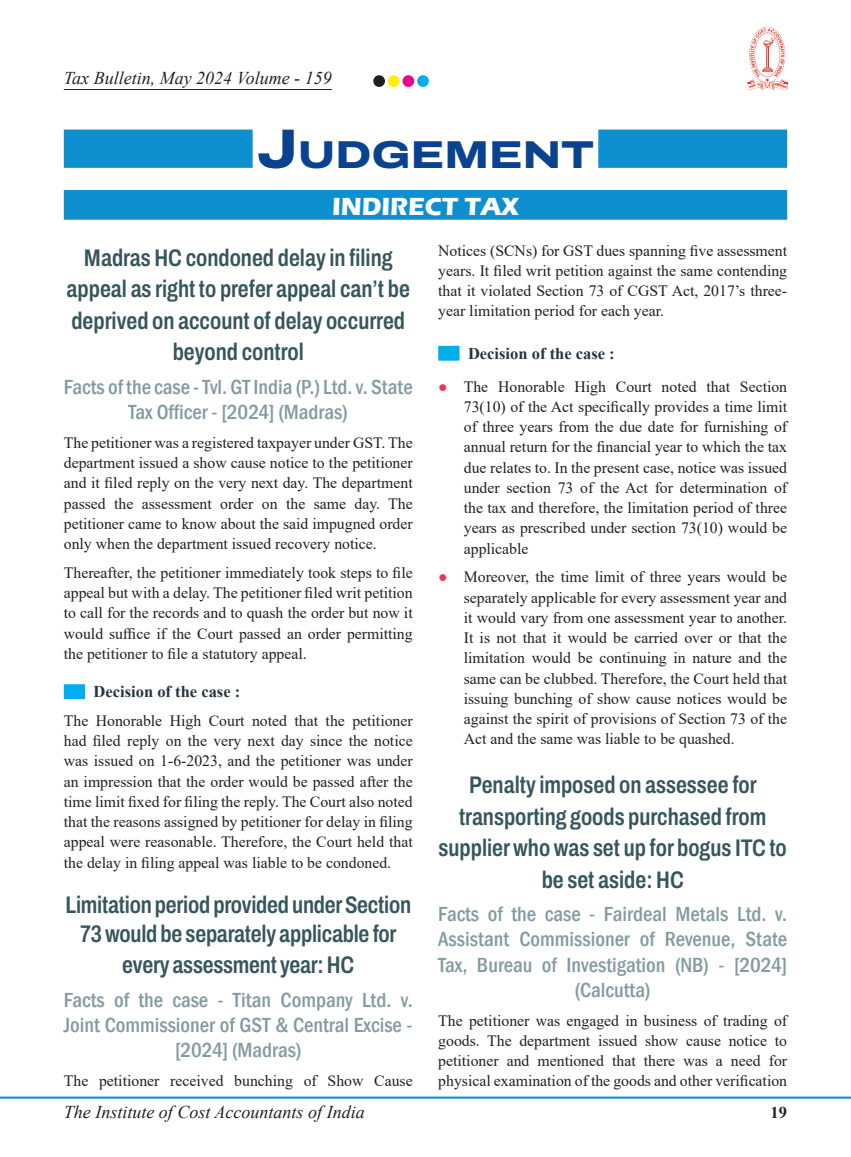
<style>
.page{position:relative;width:851px;height:1157px;background:#fff}
.page>*{position:absolute;margin:0;border:0;box-sizing:border-box;transform-origin:0 0}
.Notification___Press{font:800 38.85px "Archivo Expanded";color:#09428e}
.Indirect___Direct{font:700 25.5px "Eras ITC";color:#fff}
.Notification_Head{font:600 24px/31.5px "Archivo Condensed";color:#35565b;text-align:center}
.Notification_Sub-Hea{font:500 condensed 21px/25.2px "Franklin Gothic";color:#829ba1;text-align:center}
.t1{font:italic 18px "Times New Roman";color:#231f20}
.New_Sub_Head{font:700 16.5px "Times New Roman";color:#26353d}
.t2{font:700 16.5px "Times New Roman";color:#231f20}
.Body{font:15.75px/20.2px "Times New Roman";color:#231f20;text-align:justify}
.s1{font-size:55.5px}
.s2{font-family:"Arial";font-weight:700;color:#ee3358}
</style>
<div class="page">
<hr style="left:0;top:1096px;width:850px;height:2px;background:#0d8fd0">
<img style="left:747px;top:26px;width:40px;height:64px">
<hr style="left:64px;top:89px;width:268px;height:1px;background:#231f20">
<div style="left:373px;top:75px;width:12px;height:12px;background:#231f20;border-radius:50%"></div>
<div style="left:388px;top:75px;width:11px;height:12px;background:#fff101;border-radius:50%"></div>
<div style="left:402px;top:75px;width:12px;height:12px;background:#ed028c;border-radius:50%"></div>
<div style="left:417px;top:75px;width:12px;height:12px;background:#00aeef;border-radius:50%"></div>
<div style="left:64px;top:684px;width:216px;height:15px;background:#00aeef"></div>
<div style="left:85px;top:680px;width:225px;height:21px;background:#fff"></div>
<div style="left:64px;top:130px;width:723px;height:38px;background:#0d8fd0"></div>
<div style="left:253px;top:125px;width:345px;height:51px;background:#fff"></div>
<div style="left:64px;top:190px;width:723px;height:30px;background:#0d8fd0"></div>
<div style="left:438px;top:346px;width:176px;height:15px;background:#00aeef"></div>
<div style="left:459px;top:341px;width:185px;height:22px;background:#fff"></div>
<p class="t1" style="left:64px;top:66px;width:269px">Tax Bulletin, May 2024 Volume - 159</p>
<p class="Notification___Press" style="left:257px;top:125px;width:338px"><span class="s1">J</span>UDGEMENT</p>
<p class="Indirect___Direct" style="left:332px;top:192px;width:188px">INDIRECT TAX</p>
<p class="Body" style="left:438px;top:240px;width:350px">Notices (SCNs) for GST dues spanning five assessment years. It filed writ petition against the same contending that it violated Section 73 of CGST Act, 2017’s three&shy;year limitation period for each year.</p>
<p class="New_Sub_Head" style="left:468px;top:341px;width:148px">Decision of the case :</p>
<p class="Body" style="left:463px;top:376px;width:325px;text-indent:-26px"><span class="s2">●</span> The Honorable High Court noted that Section 73(10) of the Act specifically provides a time limit of three years from the due date for furnishing of annual return for the financial year to which the tax due relates to. In the present case, notice was issued under section 73 of the Act for determination of the tax and therefore, the limitation period of three years as prescribed under section 73(10) would be applicable</p>
<p class="Body" style="left:463px;top:566px;width:325px;text-indent:-26px"><span class="s2">●</span> Moreover, the time limit of three years would be separately applicable for every assessment year and it would vary from one assessment year to another.<br>It is not that it would be carried over or that the limitation would be continuing in nature and the same can be clubbed. Therefore, the Court held that issuing bunching of show cause notices would be against the spirit of provisions of Section 73 of the Act and the same was liable to be quashed.</p>
<p class="Notification_Head" style="left:438px;top:769px;width:350px">Penalty imposed on assessee for transporting goods purchased from supplier who was set up for bogus ITC to be set aside: HC</p>
<p class="Notification_Sub-Hea" style="left:438px;top:901px;width:350px">Facts of the case - Fairdeal Metals Ltd. v.<br>Assistant Commissioner of Revenue, State Tax, Bureau of Investigation (NB) - [2024] (Calcutta)</p>
<p class="Body" style="left:438px;top:1009px;width:350px">The petitioner was engaged in business of trading of goods. The department issued show cause notice to petitioner and mentioned that there was a need for physical examination of the goods and other verification</p>
<p class="Notification_Head" style="left:67px;top:241px;width:345px">Madras HC condoned delay in filing appeal as right to prefer appeal can’t be deprived on account of delay occurred beyond control</p>
<p class="Notification_Sub-Hea" style="left:64px;top:374px;width:350px">Facts of the case - Tvl. GT India (P.) Ltd. v. State<br>Tax Officer - [2024] (Madras)</p>
<p class="Body" style="left:64px;top:432px;width:350px">The petitioner was a registered taxpayer under GST. The department issued a show cause notice to the petitioner and it filed reply on the very next day. The department passed the assessment order on the same day. The petitioner came to know about the said impugned order only when the department issued recovery notice.</p>
<p class="Body" style="left:64px;top:562px;width:350px">Thereafter, the petitioner immediately took steps to file appeal but with a delay. The petitioner filed writ petition to call for the records and to quash the order but now it would suffice if the Court passed an order permitting the petitioner to file a statutory appeal.</p>
<p class="New_Sub_Head" style="left:94px;top:679px;width:148px">Decision of the case :</p>
<p class="Body" style="left:64px;top:710px;width:350px">The Honorable High Court noted that the petitioner had filed reply on the very next day since the notice was issued on 1-6-2023, and the petitioner was under an impression that the order would be passed after the time limit fixed for filing the reply. The Court also noted that the reasons assigned by petitioner for delay in filing appeal were reasonable. Therefore, the Court held that the delay in filing appeal was liable to be condoned.</p>
<p class="Notification_Head" style="left:65px;top:890px;width:347px;line-height:28.5px">Limitation period provided under Section<br>73 would be separately applicable for</p>
<p class="Notification_Head" style="left:122px;top:949px;width:233px">every assessment year: HC</p>
<p class="Notification_Sub-Hea" style="left:64px;top:987px;width:350px">Facts of the case - Titan Company Ltd. v.<br>Joint Commissioner of GST &amp; Central Excise - [2024] (Madras)</p>
<p class="Body" style="left:64px;top:1070px;width:350px">The petitioner received bunching of Show Cause</p>
<p class="t1" style="left:64px;top:1099px;width:302px">The Institute of Cost Accountants of India</p>
<p class="t2" style="left:770px;top:1100px;width:18px">19</p>
</div>
